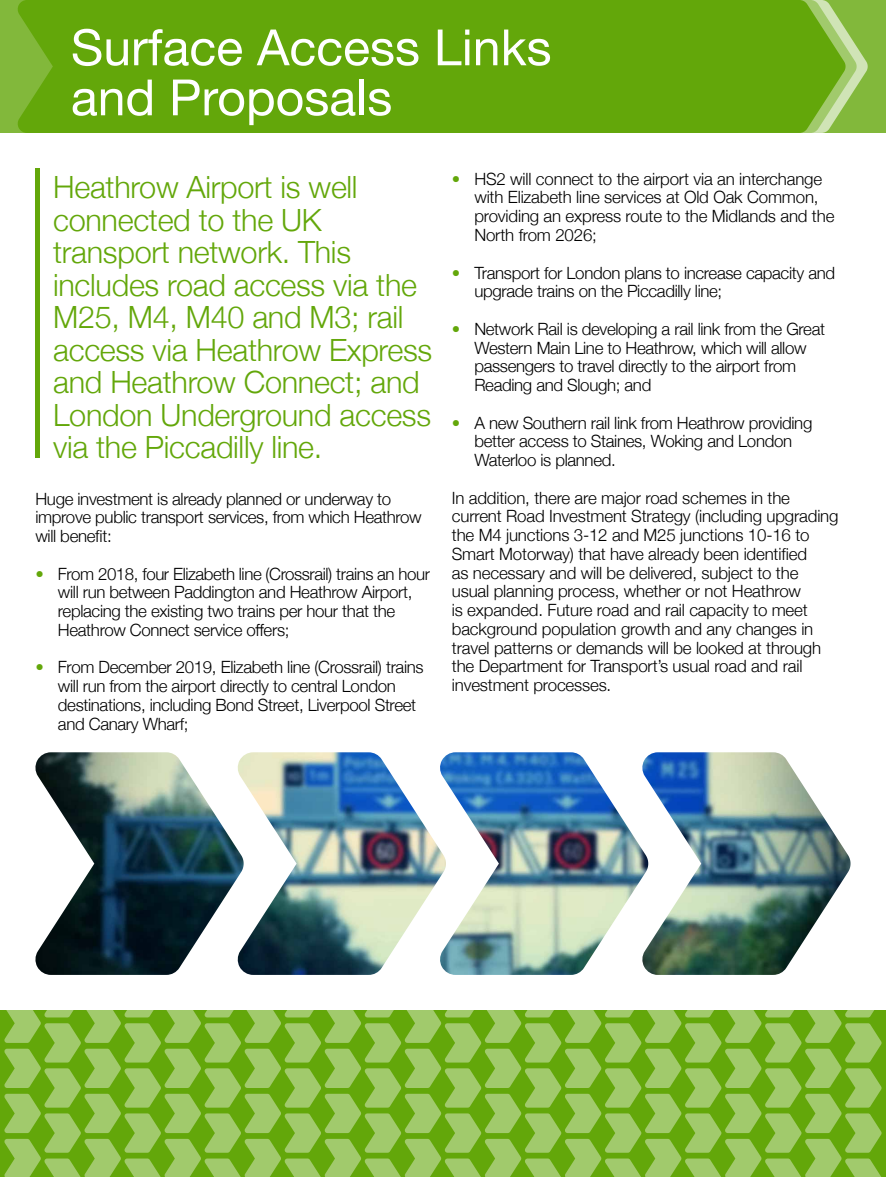
<style>
.page{position:relative;width:886px;height:1177px;background:#fff}
.page>*{position:absolute;margin:0;border:0;box-sizing:border-box;transform-origin:0 0}
.t1{font:50px/50px "Helvetica Neue";color:#fff}
.t2{font:300 30.62px/32.5px "Helvetica Neue";letter-spacing:-.01em;color:#63a70a}
.t3{font:300 16.88px/18.8px "Helvetica Neue";letter-spacing:-.02em;color:#000}
.s1{color:#63a70a}
</style>
<div class="page">
<svg style="left:4px;top:1010px;width:877px;height:166px;background:#86bb42"></svg>
<div style="left:0;top:0;width:886px;height:133px;background:#82b83b"></div>
<svg style="left:845px;top:29px;width:23px;height:75px"></svg>
<div style="left:17px;top:0;width:828px;height:133px;background:#63a70a"></div>
<div style="left:35px;top:168px;width:5px;height:290px;background:#63a70a"></div>
<img style="left:35px;top:752px;width:202px;height:222px">
<img style="left:237px;top:752px;width:202px;height:222px">
<img style="left:439px;top:752px;width:203px;height:222px">
<img style="left:642px;top:752px;width:208px;height:222px">
<h1 class="t1" style="left:71px;top:25px;width:482px">Surface Access Links and Proposals</h1>
<h2 class="t2" style="left:53px;top:169px;width:380px">Heathrow Airport is well connected to the UK transport network. This includes road access via the<br>M25, M4, M40 and M3; rail access via Heathrow Express and Heathrow Connect; and<br>London Underground access via the Piccadilly line.</h2>
<p class="t3" style="left:35px;top:488px;width:388px">Huge investment is already planned or underway to improve public transport services, from which Heathrow will benefit:</p>
<p class="t3" style="left:58px;top:563px;width:374px;text-indent:-22px"><span class="s1">•</span> From 2018, four Elizabeth line (Crossrail) trains an hour will run between Paddington and Heathrow Airport, replacing the existing two trains per hour that the Heathrow Connect service offers;</p>
<p class="t3" style="left:58px;top:657px;width:367px;text-indent:-22px"><span class="s1">•</span> From December 2019, Elizabeth line (Crossrail) trains will run from the airport directly to central London destinations, including Bond Street, Liverpool Street and Canary Wharf;</p>
<p class="t3" style="left:474px;top:168px;width:362px;text-indent:-22px"><span class="s1">•</span> HS2 will connect to the airport via an interchange with Elizabeth line services at Old Oak Common, providing an express route to the Midlands and the North from 2026;</p>
<p class="t3" style="left:474px;top:262px;width:362px;text-indent:-22px"><span class="s1">•</span> Transport for London plans to increase capacity and upgrade trains on the Piccadilly line;</p>
<p class="t3" style="left:474px;top:318px;width:352px;text-indent:-22px"><span class="s1">•</span> Network Rail is developing a rail link from the Great Western Main Line to Heathrow, which will allow passengers to travel directly to the airport from Reading and Slough; and</p>
<p class="t3" style="left:474px;top:412px;width:340px;text-indent:-22px"><span class="s1">•</span> A new Southern rail link from Heathrow providing better access to Staines, Woking and London<br>Waterloo is planned.</p>
<p class="t3" style="left:452px;top:487px;width:388px">In addition, there are major road schemes in the current Road Investment Strategy (including upgrading the M4 junctions 3-12 and M25 junctions 10-16 to Smart Motorway) that have already been identified<br>as necessary and will be delivered, subject to the usual planning process, whether or not Heathrow<br>is expanded. Future road and rail capacity to meet background population growth and any changes in travel patterns or demands will be looked at through the Department for Transport’s usual road and rail investment processes.</p>
</div>
